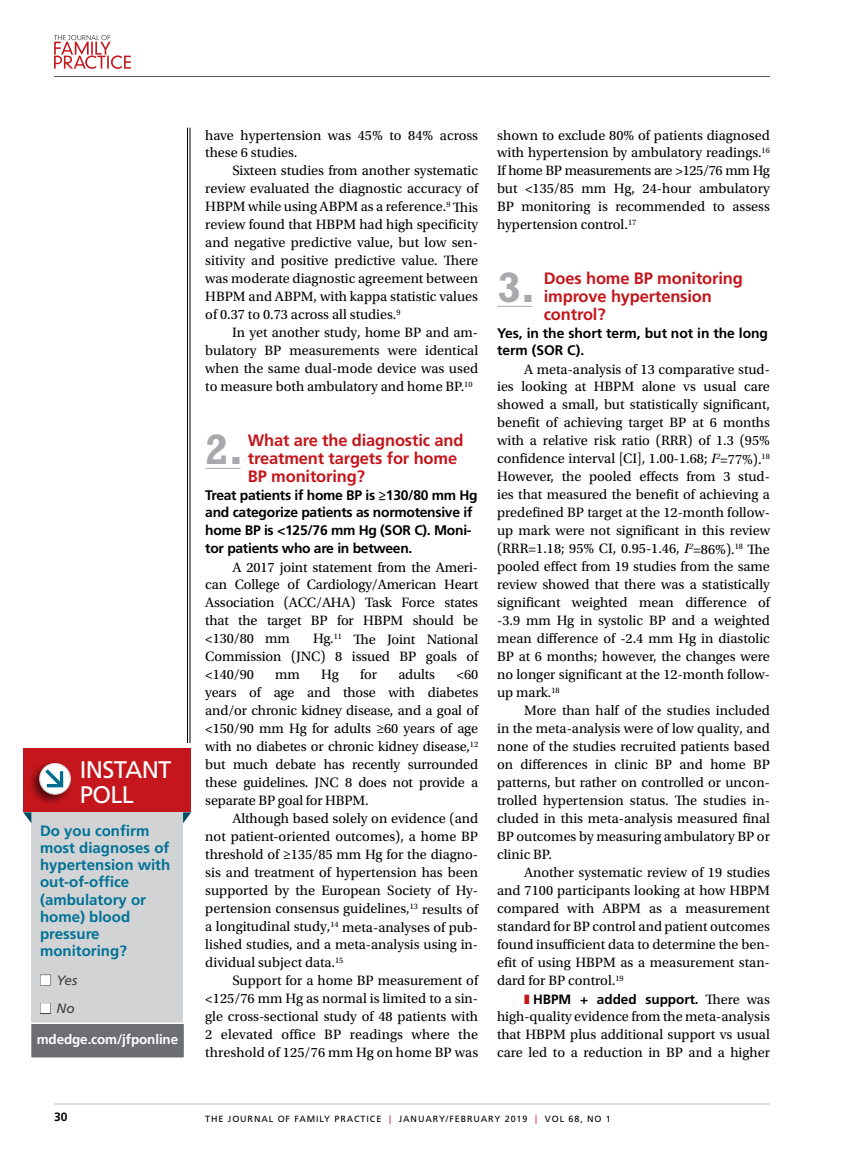
<style>
.page{position:relative;width:851px;height:1161px;background:#fff}
.page>*{position:absolute;margin:0;border:0;box-sizing:border-box;transform-origin:0 0}
.t1{font:700 43.05px "Rockwell Std";color:#a7a9ac}
.t2{font:24px/25.2px "Frutiger LT Std";letter-spacing:-.03em;color:#fff}
.t3{font:700 16.5px/18px "Frutiger LT Std";letter-spacing:-.01em;color:#c4161c}
.t4{font:700 15px/17.2px "Frutiger LT Std";color:#007296}
.t5{font:14.25px/18px "Utopia Std";color:#000;text-align:justify}
.t6{font:700 13.8px/18px "Frutiger LT Std";letter-spacing:-.02em;color:#000}
.t7{font:700 13.8px/18px "Frutiger LT Std";color:#000}
.t8{font:700 13.5px "Frutiger LT Std";color:#000}
.t9{font:700 13.5px "Frutiger LT Std";letter-spacing:-.01em;color:#fff}
.t10{font:italic 13.5px "Frutiger LT Std";color:#414042}
.t11{font:700 12px "Frutiger LT Std";color:#000}
.t12{font:9px "Frutiger LT Std";letter-spacing:.1em;color:#000}
.s1{color:#fff}
.s2{font-style:italic}
.s3{color:#c4161c}
.s4{font-family:"Utopia Std";font-weight:400;font-size:14.25px}
</style>
<div class="page">
<svg style="left:54px;top:35px;width:77px;height:34px"></svg>
<hr style="left:54px;top:76px;width:716px;height:1px;background:#58595b">
<hr style="left:54px;top:1104px;width:716px;height:1px;background:#bcbec0">
<hr style="left:205px;top:468px;width:35px;height:1px;background:#a7a9ac">
<hr style="left:497px;top:306px;width:35px;height:1px;background:#a7a9ac">
<hr style="left:190px;top:128px;width:1px;height:615px;background:#000">
<hr style="left:187px;top:128px;width:1px;height:615px;background:#000">
<svg style="left:183px;top:812px;width:8px;height:11px"></svg>
<div style="left:31px;top:760px;width:152px;height:265px;background:#d1d3d4"></div>
<div style="left:23px;top:749px;width:168px;height:63px;background:#c4161c"></div>
<div style="left:40px;top:975px;width:11px;height:10px;border:1px solid #414042"></div>
<div style="left:40px;top:1003px;width:11px;height:11px;border:1px solid #414042"></div>
<svg style="left:23px;top:812px;width:8px;height:11px"></svg>
<div style="left:28px;top:761px;width:45px;height:45px;background:#000;opacity:.59"></div>
<svg style="left:40px;top:764px;width:30px;height:30px"></svg>
<div style="left:39px;top:763px;width:32px;height:32px;border:1px solid #d5d7d8;border-radius:50%"></div>
<svg style="left:45px;top:769px;width:18px;height:18px"></svg>
<div style="left:30px;top:1023px;width:155px;height:36px;background:#6d6e71;border:2px solid #fff"></div>
<h2 class="t2" style="left:80px;top:757px;width:93px">INSTANT<br>POLL</h2>
<p class="t4" style="left:40px;top:822px;width:132px">Do you confirm most diagnoses of hypertension with out-of-office (ambulatory or home) blood pressure monitoring?</p>
<p class="t10" style="left:40px;top:972px;width:39px"><span class="s1">■</span> Yes</p>
<p class="t10" style="left:40px;top:1001px;width:36px"><span class="s1">■</span> No</p>
<p class="t9" style="left:37px;top:1031px;width:143px">mdedge.com/jfponline</p>
<p class="t5" style="left:205px;top:126px;width:274px">have hypertension was 45% to 84% across these 6 studies.</p>
<p class="t5" style="left:205px;top:162px;width:274px;text-indent:27px">Sixteen studies from another systematic review evaluated the diagnostic accuracy of HBPM while using ABPM as a reference.<sup>9</sup> This review found that HBPM had high specificity and negative predictive value, but low sen&shy;sitivity and positive predictive value. There was moderate diagnostic agreement between HBPM and ABPM, with kappa statistic values of 0.37 to 0.73 across all studies.<sup>9</sup></p>
<p class="t5" style="left:205px;top:324px;width:274px;text-indent:27px">In yet another study, home BP and am&shy;bulatory BP measurements were identical when the same dual-mode device was used to measure both ambulatory and home BP.<sup>10</sup></p>
<h1 class="t1" style="left:205px;top:424px;width:40px">2.</h1>
<p class="t3" style="left:248px;top:431px;width:217px">What are the diagnostic and treatment targets for home<br>BP monitoring?</p>
<p class="t6" style="left:205px;top:486px;width:274px">Treat patients if home BP is ≥130/80 mm Hg and categorize patients as normotensive if home BP is &lt;125/76 mm Hg (SOR C). Moni&shy;tor patients who are in between.</p>
<p class="t5" style="left:205px;top:558px;width:274px;text-indent:27px">A 2017 joint statement from the Ameri&shy;can College of Cardiology/American Heart Association (ACC/AHA) Task Force states that the target BP for HBPM should be &lt;130/80 mm</p>
<p class="t5" style="left:205px;top:630px;width:274px;text-indent:108px">Hg.<sup>11</sup> The Joint National Commission (JNC) 8 issued BP goals of &lt;140/90</p>
<p class="t5" style="left:275px;top:666px;width:26px">mm</p>
<p class="t5" style="left:321px;top:666px;width:19px">Hg</p>
<p class="t5" style="left:360px;top:666px;width:18px">for</p>
<p class="t5" style="left:398px;top:666px;width:38px">adults</p>
<p class="t5" style="left:205px;top:666px;width:274px;text-indent:251px">&lt;60 years of age and those with diabetes and/or chronic kidney disease, and a goal of &lt;150/90 mm Hg for adults ≥60 years of age with no diabetes or chronic kidney disease,<sup>12 </sup>but much debate has recently surrounded these guidelines. JNC 8 does not provide a separate BP goal for HBPM.</p>
<p class="t5" style="left:205px;top:810px;width:274px;text-indent:27px">Although based solely on evidence (and not patient-oriented outcomes), a home BP threshold of ≥135/85 mm Hg for the diagno&shy;sis and treatment of hypertension has been supported by the European Society of Hy&shy;pertension consensus guidelines,<sup>13</sup> results of a longitudinal study,<sup>14</sup> meta-analyses of pub&shy;lished studies, and a meta-analysis using in&shy;dividual subject data.<sup>15</sup></p>
<p class="t5" style="left:205px;top:972px;width:274px;text-indent:27px">Support for a home BP measurement of &lt;125/76 mm Hg as normal is limited to a sin&shy;gle cross-sectional study of 48 patients with 2 elevated office BP readings where the threshold of 125/76 mm Hg on home BP was</p>
<p class="t5" style="left:497px;top:126px;width:274px">shown to exclude 80% of patients diagnosed with hypertension by ambulatory readings.<sup>16<br></sup>If home BP measurements are &gt;125/76 mm Hg but &lt;135/85 mm Hg, 24-hour ambulatory BP monitoring is recommended to assess hypertension control.<sup>17</sup></p>
<h1 class="t1" style="left:497px;top:262px;width:40px">3.</h1>
<p class="t3" style="left:543px;top:269px;width:200px">Does home BP monitoring improve hypertension control?</p>
<p class="t7" style="left:497px;top:324px;width:272px">Yes, in the short term, but not in the long term (SOR C).</p>
<p class="t5" style="left:497px;top:360px;width:274px;text-indent:27px">A meta-analysis of 13 comparative stud&shy;ies looking at HBPM alone vs usual care showed a small, but statistically significant, benefit of achieving target BP at 6 months with a relative risk ratio (RRR) of 1.3 (95% confidence interval [CI], 1.00-1.68; <span class="s2">I</span><sup>2</sup>=77%).<sup>18<br></sup>However, the pooled effects from 3 stud&shy;ies that measured the benefit of achieving a predefined BP target at the 12-month follow&shy;up mark were not significant in this review (RRR=1.18; 95% CI, 0.95-1.46, <span class="s2">I</span><sup>2</sup><span class="s2">=</span>86%).<sup>18</sup> The pooled effect from 19 studies from the same review showed that there was a statistically significant weighted mean difference of -3.9 mm Hg in systolic BP and a weighted mean difference of -2.4 mm Hg in diastolic BP at 6 months; however, the changes were no longer significant at the 12-month follow&shy;up mark.<sup>18</sup></p>
<p class="t5" style="left:497px;top:702px;width:274px;text-indent:27px">More than half of the studies included in the meta-analysis were of low quality, and none of the studies recruited patients based on differences in clinic BP and home BP patterns, but rather on controlled or uncon&shy;trolled hypertension status. The studies in&shy;cluded in this meta-analysis measured final BP outcomes by measuring ambulatory BP or clinic BP.</p>
<p class="t5" style="left:497px;top:864px;width:274px;text-indent:27px">Another systematic review of 19 studies and 7100 participants looking at how HBPM compared with ABPM as a measurement standard for BP control and patient outcomes found insufficient data to determine the ben&shy;efit of using HBPM as a measurement stan&shy;dard for BP control.<sup>19</sup></p>
<p class="t8" style="left:524px;top:991px;width:247px"><span class="s3">❚</span> HBPM + added support. <span class="s4">There was</span></p>
<p class="t5" style="left:497px;top:1008px;width:274px">high-quality evidence from the meta-analysis that HBPM plus additional support vs usual care led to a reduction in BP and a higher</p>
<p class="t11" style="left:54px;top:1110px;width:15px">30</p>
<p class="t12" style="left:205px;top:1113px;width:407px">THE JOURNAL OF FAMILY PRACTICE <span class="s3">|</span> JANUARY/FEBRUARY 2019 <span class="s3">|</span> VOL 68, NO 1</p>
</div>
